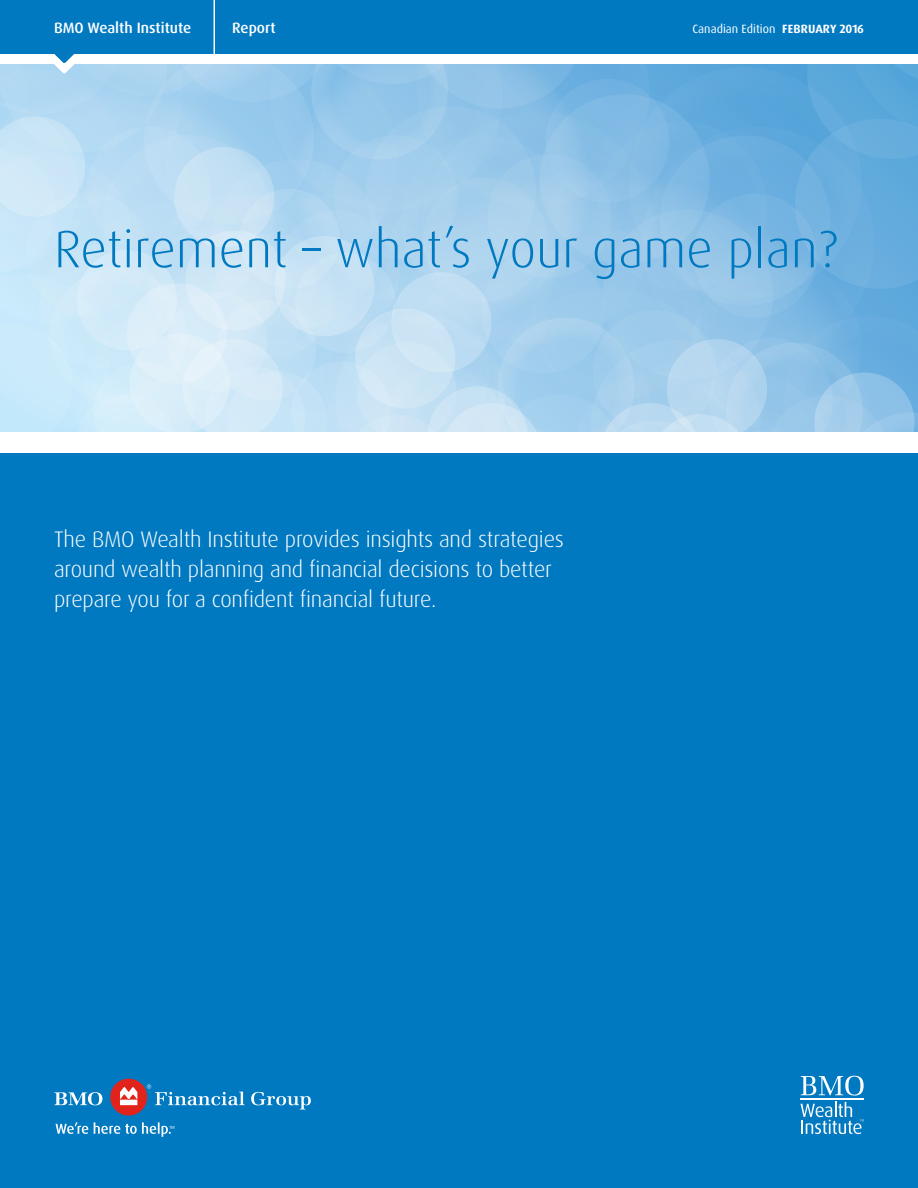
<style>
.page{position:relative;width:918px;height:1188px;background:#fff}
.page>*{position:absolute;margin:0;border:0;box-sizing:border-box;transform-origin:0 0}
.t1{font:300 52.5px "Dax Pro";color:#0079c1}
.t2{font:300 22.5px/30px "Dax Pro";letter-spacing:-.01em;color:#fff}
.t3{font:500 15px "Dax Pro";color:#fff}
.t4{font:12px "Dax Pro";color:#fff}
.s1{font-weight:700}
</style>
<div class="page">
<div style="left:0;top:446px;width:918px;height:742px;background:#0079c1"></div>
<div style="left:0;top:432px;width:918px;height:20px;background:#fff"></div>
<div style="left:0;top:0;width:918px;height:54px;background:#0079c1"></div>
<hr style="left:214px;top:0;width:1px;height:59px;background:#fff">
<svg style="left:0;top:50px;width:918px;height:382px;background:#a4cfec"></svg>
<svg style="left:54px;top:1092px;width:48px;height:13px"></svg>
<div style="left:110px;top:1079px;width:37px;height:37px;background:#e2231b;border-radius:50%"></div>
<svg style="left:120px;top:1087px;width:17px;height:18px"></svg>
<svg style="left:147px;top:1084px;width:98px;height:21px"></svg>
<svg style="left:251px;top:1092px;width:60px;height:18px"></svg>
<svg style="left:56px;top:1122px;width:32px;height:12px"></svg>
<svg style="left:94px;top:1122px;width:80px;height:15px"></svg>
<hr style="left:801px;top:1099px;width:63px;height:1px;background:#fff">
<svg style="left:801px;top:1076px;width:63px;height:20px"></svg>
<svg style="left:800px;top:1102px;width:64px;height:32px"></svg>
<p class="t3" style="left:54px;top:18px;width:139px">BMO Wealth Institute</p>
<p class="t3" style="left:232px;top:18px;width:45px">Report</p>
<p class="t4" style="left:692px;top:21px;width:173px">Canadian Edition <span class="s1">FEBRUARY 2016</span></p>
<h1 class="t1" style="left:54px;top:215px;width:785px">Retirement – what’s your game plan?</h1>
<p class="t2" style="left:54px;top:524px;width:511px">The BMO Wealth Institute provides insights and strategies around wealth planning and financial decisions to better prepare you for a confident financial future.</p>
</div>
